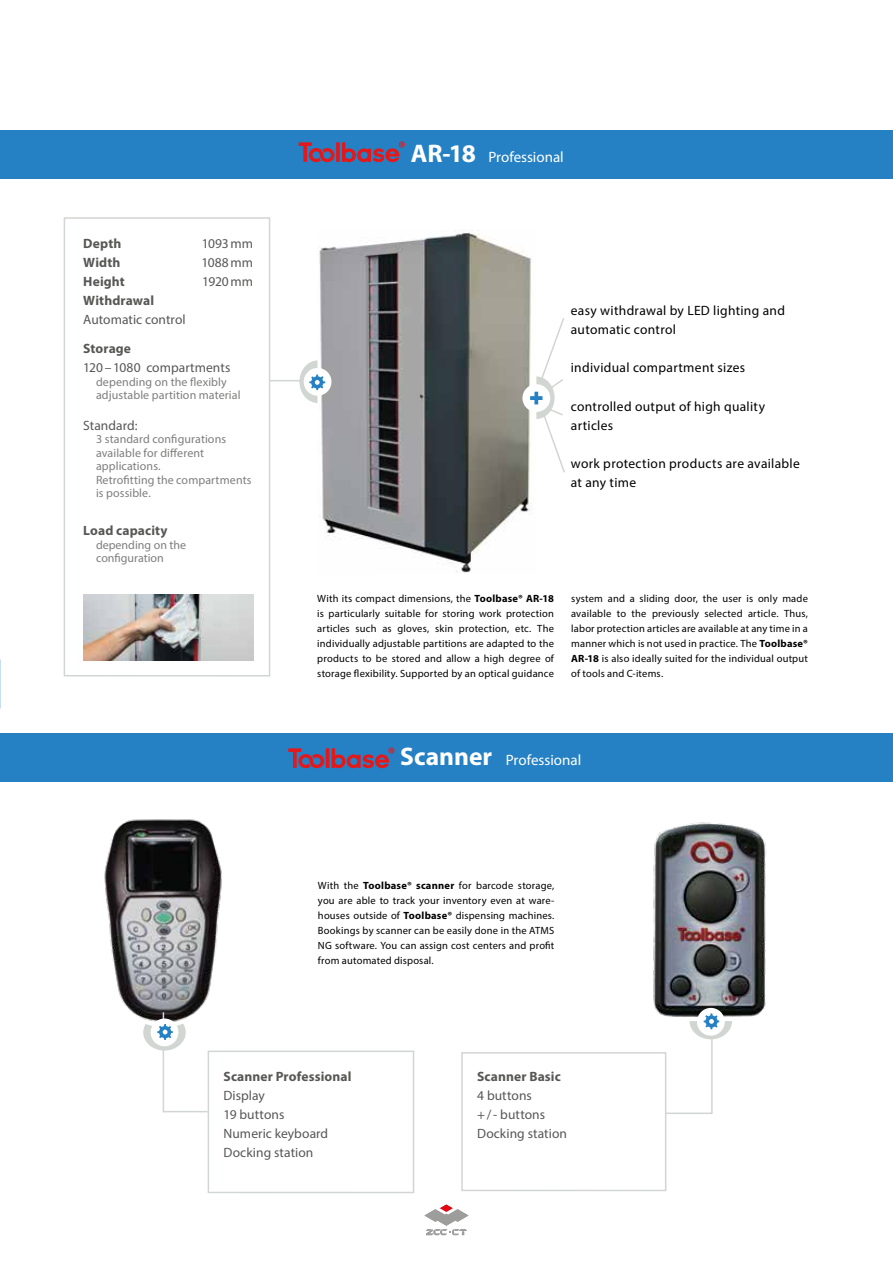
<style>
.page{position:relative;width:893px;height:1268px;background:#fff}
.page>*{position:absolute;margin:0;border:0;box-sizing:border-box;transform-origin:0 0}
.t1{font:15px "Myriad Pro";color:#fff}
.t2{font:13.5px/19.2px "Myriad Pro";letter-spacing:.02em;color:#000}
.t3{font:13.5px/19.2px "Myriad Pro";letter-spacing:.005em;color:#575756}
.t4{font:700 13.5px/19.2px "Myriad Pro";letter-spacing:.01em;color:#575756}
.t5{font:12px/13.5px "Myriad Pro";letter-spacing:.005em;color:#7e7e7d}
.t6{font:10.5px/15px "Myriad Pro";letter-spacing:.015em;color:#000;text-align:justify}
.s1{font-weight:700;font-size:25.5px}
.s2{font-weight:700}
</style>
<div class="page">
<svg style="left:424px;top:1204px;width:45px;height:30px"></svg>
<div style="left:0;top:130px;width:893px;height:49px;background:#2581c4"></div>
<img style="left:653px;top:822px;width:113px;height:195px">
<svg style="left:697px;top:1007px;width:28px;height:28px"></svg>
<div style="left:0;top:733px;width:893px;height:49px;background:#2581c4"></div>
<svg style="left:288px;top:747px;width:106px;height:21px"></svg>
<svg style="left:461px;top:1010px;width:271px;height:181px"></svg>
<svg style="left:104px;top:819px;width:311px;height:374px"></svg>
<svg style="left:299px;top:360px;width:37px;height:43px"></svg>
<hr style="left:269px;top:380px;width:33px;height:1px;background:#d2d6d3">
<img style="left:318px;top:230px;width:213px;height:343px">
<svg style="left:299px;top:141px;width:106px;height:21px"></svg>
<svg style="left:63px;top:217px;width:208px;height:460px"></svg>
<svg style="left:521px;top:316px;width:44px;height:158px"></svg>
<div style="left:304px;top:368px;width:27px;height:27px;background:#fff;border-radius:50%"></div>
<svg style="left:309px;top:374px;width:16px;height:16px"></svg>
<img style="left:84px;top:594px;width:169px;height:66px">
<p class="t4" style="left:83px;top:233px;width:43px">Depth<br>Width<br>Height</p>
<p class="t3" style="left:201px;top:233px;width:53px;text-align:justify">1093mm 1088mm 1920mm</p>
<p class="t4" style="left:83px;top:290px;width:72px">Withdrawal</p>
<p class="t4" style="left:83px;top:338px;width:49px">Storage</p>
<p class="t3" style="left:83px;top:310px;width:104px">Automatic control</p>
<p class="t3" style="left:83px;top:358px;width:149px">120–1080 compartments</p>
<p class="t5" style="left:96px;top:375px;width:146px">depending on the flexibly adjustable partition material</p>
<p class="t3" style="left:83px;top:415px;width:56px">Standard:</p>
<p class="t5" style="left:96px;top:432px;width:157px">3 standard configurations available for different applications.<br>Retrofitting the compartments is possible.</p>
<p class="t4" style="left:83px;top:520px;width:86px">Load capacity</p>
<p class="t5" style="left:96px;top:537px;width:92px">depending on the configuration</p>
<h1 class="t1" style="left:411px;top:147px;width:154px"><span class="s1">AR-18</span> Professional</h1>
<p class="t2" style="left:571px;top:300px;width:216px">easy withdrawal by LED lighting and automatic control</p>
<p class="t2" style="left:571px;top:358px;width:176px">individual compartment sizes</p>
<p class="t2" style="left:571px;top:396px;width:196px">controlled output of high quality articles</p>
<p class="t2" style="left:571px;top:453px;width:231px">work protection products are available at any time</p>
<p class="t6" style="left:317px;top:590px;width:238px">With its compact dimensions, the <span class="s2">Toolbase® AR-18 </span>is particularly suitable for storing work protection articles such as gloves, skin protection, etc. The individually adjustable partitions are adapted to the products to be stored and allow a high degree of storage flexibility. Supported by an optical guidance</p>
<p class="t6" style="left:571px;top:591px;width:238px">system and a sliding door, the user is only made available to the previously selected article. Thus, labor protection articles are available at any time in a manner which is not used in practice. The <span class="s2">Toolbase® AR-18</span> is also ideally suited for the individual output of tools and C-items.</p>
<h1 class="t1" style="left:400px;top:750px;width:183px"><span class="s1">Scanner</span> Professional</h1>
<p class="t6" style="left:318px;top:877px;width:238px">With the <span class="s2">Toolbase® scanner</span> for barcode storage, you are able to track your inventory even at ware&shy;houses outside of <span class="s2">Toolbase®</span> dispensing machines.<br>Bookings by scanner can be easily done in the ATMS NG software. You can assign cost centers and profit from automated disposal.</p>
<p class="t4" style="left:224px;top:1065px;width:129px">Scanner Professional</p>
<p class="t3" style="left:224px;top:1085px;width:106px">Display<br>19 buttons<br>Numeric keyboard<br>Docking station</p>
<p class="t4" style="left:477px;top:1065px;width:85px">Scanner Basic</p>
<p class="t3" style="left:477px;top:1085px;width:91px">4 buttons<br>+/- buttons<br>Docking station</p>
</div>
